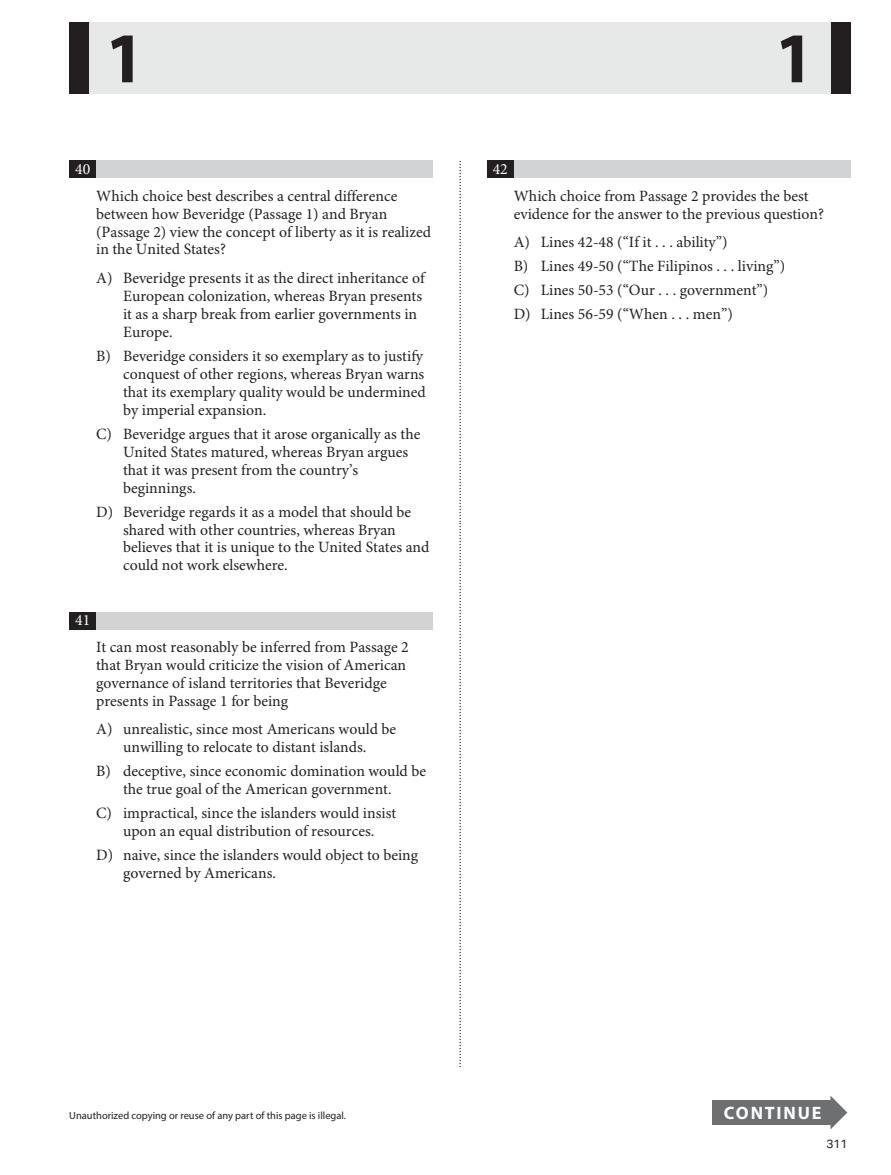
<style>
.page{position:relative;width:891px;height:1175px;background:#fff}
.page>*{position:absolute;margin:0;border:0;box-sizing:border-box;transform-origin:0 0}
.t1{font:700 71.85px "Myriad Pro";color:#231f20}
.t2{font:700 18px "Myriad Pro";letter-spacing:.1em;color:#fff}
.t3{font:15.75px/18px "Minion Pro";color:#231f20}
.t4{font:15.75px "Minion Pro";color:#fff}
.t5{font:12px "Times";color:#231f20}
.t6{font:12px "Aktiv Grotesk";color:#231f20}
.t7{font:10.5px "Myriad Pro";color:#231f20}
</style>
<div class="page">
<div style="left:712px;top:1100px;width:121px;height:24px;background:#6d6f71"></div>
<svg style="left:830px;top:1096px;width:17px;height:33px"></svg>
<div style="left:69px;top:160px;width:364px;height:18px;background:#d1d3d4"></div>
<div style="left:69px;top:160px;width:27px;height:18px;background:#231f20"></div>
<div style="left:69px;top:611px;width:364px;height:18px;background:#d1d3d4"></div>
<div style="left:69px;top:611px;width:27px;height:18px;background:#231f20"></div>
<div style="left:487px;top:160px;width:363px;height:18px;background:#d1d3d4"></div>
<div style="left:487px;top:160px;width:27px;height:18px;background:#231f20"></div>
<div style="left:86px;top:22px;width:748px;height:72px;background:#e7e8e8"></div>
<div style="left:831px;top:22px;width:19px;height:72px;background:#231f20"></div>
<div style="left:69px;top:22px;width:20px;height:72px;background:#231f20"></div>
<h1 class="t1" style="left:105px;top:11px;width:41px">1</h1>
<h1 class="t1" style="left:775px;top:11px;width:41px">1</h1>
<p class="t4" style="left:75px;top:159px;width:17px">40</p>
<p class="t3" style="left:96px;top:187px;width:336px">Which choice best describes a central difference between how Beveridge (Passage 1) and Bryan (Passage 2) view the concept of liberty as it is realized in the United States?</p>
<p class="t3" style="left:123px;top:269px;width:303px;text-indent:-27px">A) Beveridge presents it as the direct inheritance of European colonization, whereas Bryan presents it as a sharp break from earlier governments in Europe.</p>
<p class="t3" style="left:123px;top:347px;width:304px;text-indent:-27px">B) Beveridge considers it so exemplary as to justify conquest of other regions, whereas Bryan warns that its exemplary quality would be undermined by imperial expansion.</p>
<p class="t3" style="left:123px;top:425px;width:299px;text-indent:-27px">C) Beveridge argues that it arose organically as the United States matured, whereas Bryan argues that it was present from the country’s beginnings.</p>
<p class="t3" style="left:123px;top:503px;width:308px;text-indent:-27px">D) Beveridge regards it as a model that should be shared with other countries, whereas Bryan believes that it is unique to the United States and could not work elsewhere.</p>
<p class="t4" style="left:75px;top:610px;width:17px">41</p>
<p class="t3" style="left:96px;top:638px;width:314px">It can most reasonably be inferred from Passage 2 that Bryan would criticize the vision of American governance of island territories that Beveridge presents in Passage 1 for being</p>
<p class="t3" style="left:96px;top:721px;width:302px;text-align:center">A) unrealistic, since most Americans would be unwilling to relocate to distant islands.</p>
<p class="t3" style="left:96px;top:763px;width:332px;text-align:center">B) deceptive, since economic domination would be the true goal of the American government.</p>
<p class="t3" style="left:96px;top:804px;width:302px;text-align:center">C) impractical, since the islanders would insist upon an equal distribution of resources.</p>
<p class="t3" style="left:123px;top:846px;width:297px;text-indent:-27px">D) naive, since the islanders would object to being governed by Americans.</p>
<p class="t5" style="left:471px;top:160px;width:909px;rotate:90deg">...............................................................................................................................................................................................................................................................................................................</p>
<p class="t4" style="left:493px;top:159px;width:17px">42</p>
<p class="t3" style="left:514px;top:187px;width:312px">Which choice from Passage 2 provides the best evidence for the answer to the previous question?</p>
<p class="t3" style="left:514px;top:233px;width:215px">A) Lines 42-48 (“If it . . . ability”)</p>
<p class="t3" style="left:514px;top:257px;width:273px">B) Lines 49-50 (“The Filipinos . . . living”)</p>
<p class="t3" style="left:514px;top:281px;width:256px">C) Lines 50-53 (“Our . . . government”)</p>
<p class="t3" style="left:514px;top:305px;width:221px">D) Lines 56-59 (“When . . . men”)</p>
<p class="t7" style="left:69px;top:1109px;width:278px">Unauthorized copying or reuse of any part of this page is illegal.</p>
<p class="t2" style="left:724px;top:1101px;width:99px">CONTINUE</p>
<p class="t2" style="left:724px;top:1112px;width:99px">CONTINUE</p>
<p class="t6" style="left:826px;top:1136px;width:23px">311</p>
</div>
